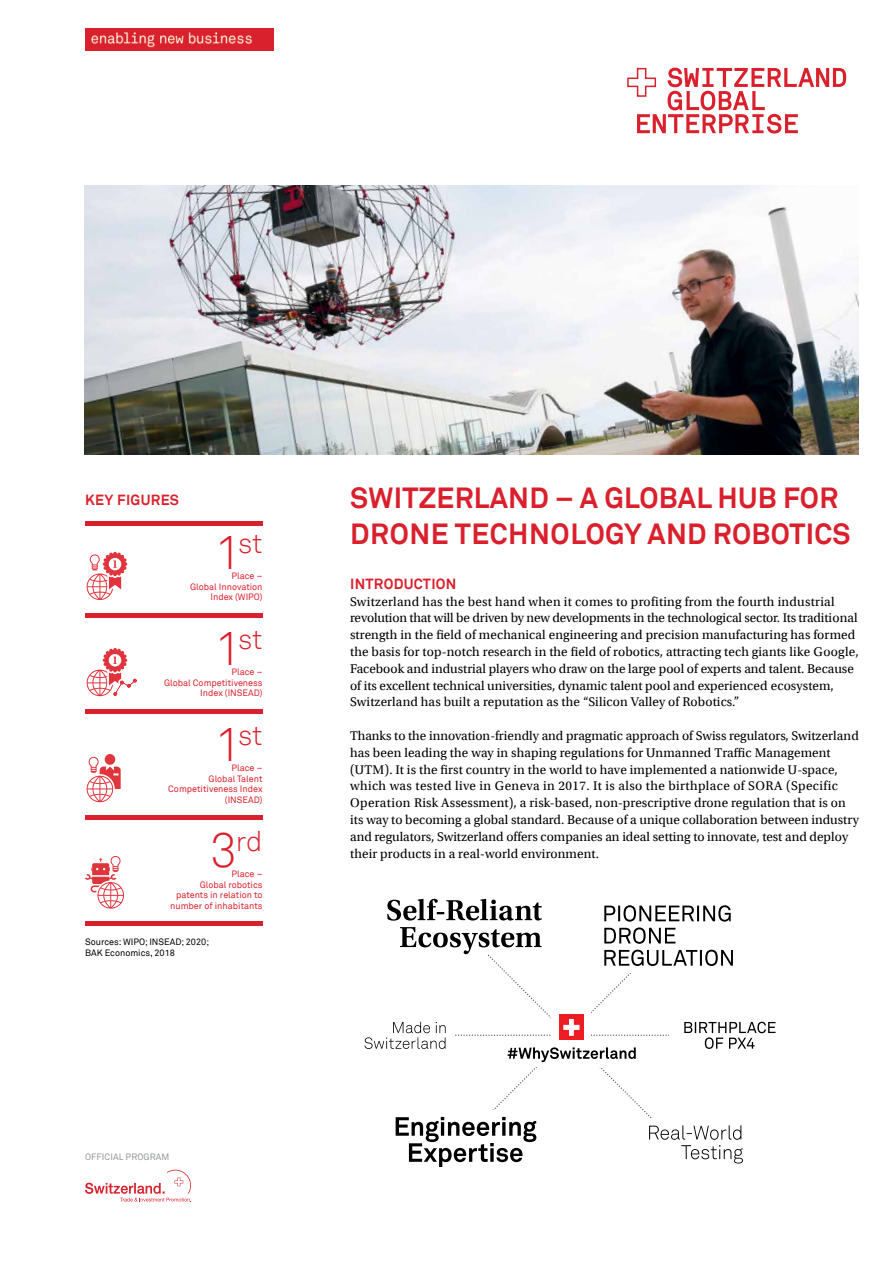
<style>
.page{position:relative;width:893px;height:1263px;background:#fff}
.page>*{position:absolute;margin:0;border:0;box-sizing:border-box;transform-origin:0 0}
.t1{font:28.5px/36px "Akkurat S GE Bold";letter-spacing:.01em;color:#da202c}
.t2{font:28.05px "Akkurat S GE Light";letter-spacing:-.005em;color:#da202c}
.t3{font:14.4px "Akkurat S GE Bold";letter-spacing:.02em;color:#da202c}
.t4{font:13.2px/16.8px "Utopia S GE Regular";letter-spacing:.005em;color:#000}
.t5{font:9px/10.5px "Akkurat S GE Regular";color:#da202c;text-align:right}
.t6{font:9px/11.2px "Akkurat S GE Regular";color:#000}
.t7{font:9px "Akkurat S GE Regular";letter-spacing:.01em;color:#939598}
.s1{font-size:48px}
</style>
<div class="page">
<img style="left:85px;top:185px;width:774px;height:269px">
<svg style="left:85px;top:1170px;width:106px;height:32px"></svg>
<svg style="left:627px;top:67px;width:219px;height:67px"></svg>
<img style="left:85px;top:29px;width:188px;height:22px">
<hr style="left:85px;top:613px;width:178px;height:4px;background:#da202c">
<div style="left:85px;top:521px;width:178px;height:5px;background:#da202c"></div>
<hr style="left:85px;top:709px;width:178px;height:4px;background:#da202c">
<hr style="left:85px;top:815px;width:178px;height:4px;background:#da202c">
<hr style="left:85px;top:922px;width:178px;height:4px;background:#da202c">
<svg style="left:465px;top:954px;width:187px;height:164px"></svg>
<div style="left:552px;top:1007px;width:39px;height:59px;background:#fff"></div>
<div style="left:559px;top:1015px;width:24px;height:25px;background:#ed1d24"></div>
<div style="left:496px;top:1040px;width:151px;height:26px;background:#fff"></div>
<div style="left:385px;top:1110px;width:161px;height:59px;background:#fff"></div>
<div style="left:595px;top:898px;width:147px;height:74px;background:#fff"></div>
<svg style="left:400px;top:927px;width:142px;height:27px"></svg>
<svg style="left:387px;top:899px;width:155px;height:22px"></svg>
<svg style="left:604px;top:950px;width:129px;height:16px"></svg>
<svg style="left:604px;top:905px;width:127px;height:39px"></svg>
<svg style="left:396px;top:1117px;width:140px;height:50px"></svg>
<svg style="left:649px;top:1125px;width:94px;height:38px"></svg>
<svg style="left:364px;top:1019px;width:411px;height:43px"></svg>
<svg style="left:86px;top:552px;width:41px;height:48px"></svg>
<svg style="left:86px;top:648px;width:51px;height:49px"></svg>
<svg style="left:86px;top:754px;width:35px;height:49px"></svg>
<svg style="left:85px;top:856px;width:39px;height:53px"></svg>
<p class="t3" style="left:85px;top:489px;width:95px">KEY FIGURES</p>
<h2 class="t2" style="left:215px;top:524px;width:49px"><span class="s1">1</span>st</h2>
<p class="t5" style="left:190px;top:571px;width:74px">Place –<br>Global Innovation<br>Index (WIPO)</p>
<h2 class="t2" style="left:215px;top:620px;width:49px"><span class="s1">1</span>st</h2>
<p class="t5" style="left:164px;top:666px;width:100px">Place –<br>Global Competitiveness<br>Index (INSEAD)</p>
<h2 class="t2" style="left:215px;top:715px;width:49px"><span class="s1">1</span>st</h2>
<p class="t5" style="left:168px;top:762px;width:96px">Place –<br>Global Talent<br>Competitiveness Index (INSEAD)</p>
<h2 class="t2" style="left:210px;top:822px;width:54px"><span class="s1">3</span>rd</h2>
<p class="t5" style="left:170px;top:869px;width:94px">Place –<br>Global robotics patents in relation to number of inhabitants</p>
<p class="t6" style="left:85px;top:936px;width:125px">Sources: WIPO; INSEAD; 2020;<br>BAK Economics, 2018</p>
<p class="t7" style="left:85px;top:1150px;width:86px">OFFICIAL PROGRAM</p>
<h1 class="t1" style="left:350px;top:479px;width:502px">SWITZERLAND – A GLOBAL HUB FOR<br>DRONE TECHNOLOGY AND ROBOTICS</h1>
<p class="t3" style="left:350px;top:573px;width:108px">INTRODUCTION</p>
<p class="t4" style="left:350px;top:592px;width:510px">Switzerland has the best hand when it comes to profiting from the fourth industrial revolution that will be driven by new developments in the technological sector. Its traditional strength in the field of mechanical engineering and precision manufacturing has formed the basis for top-notch research in the field of robotics, attracting tech giants like Google, Facebook and industrial players who draw on the large pool of experts and talent. Because of its excellent technical universities, dynamic talent pool and experienced ecosystem, Switzerland has built a reputation as the “Silicon Valley of Robotics.”</p>
<p class="t4" style="left:350px;top:726px;width:510px">Thanks to the innovation-friendly and pragmatic approach of Swiss regulators, Switzerland has been leading the way in shaping regulations for Unmanned Traffic Management (UTM). It is the first country in the world to have implemented a nationwide U-space, which was tested live in Geneva in 2017. It is also the birthplace of SORA (Specific Operation Risk Assessment), a risk-based, non-prescriptive drone regulation that is on its way to becoming a global standard. Because of a unique collaboration between industry and regulators, Switzerland offers companies an ideal setting to innovate, test and deploy their products in a real-world environment.</p>
</div>
